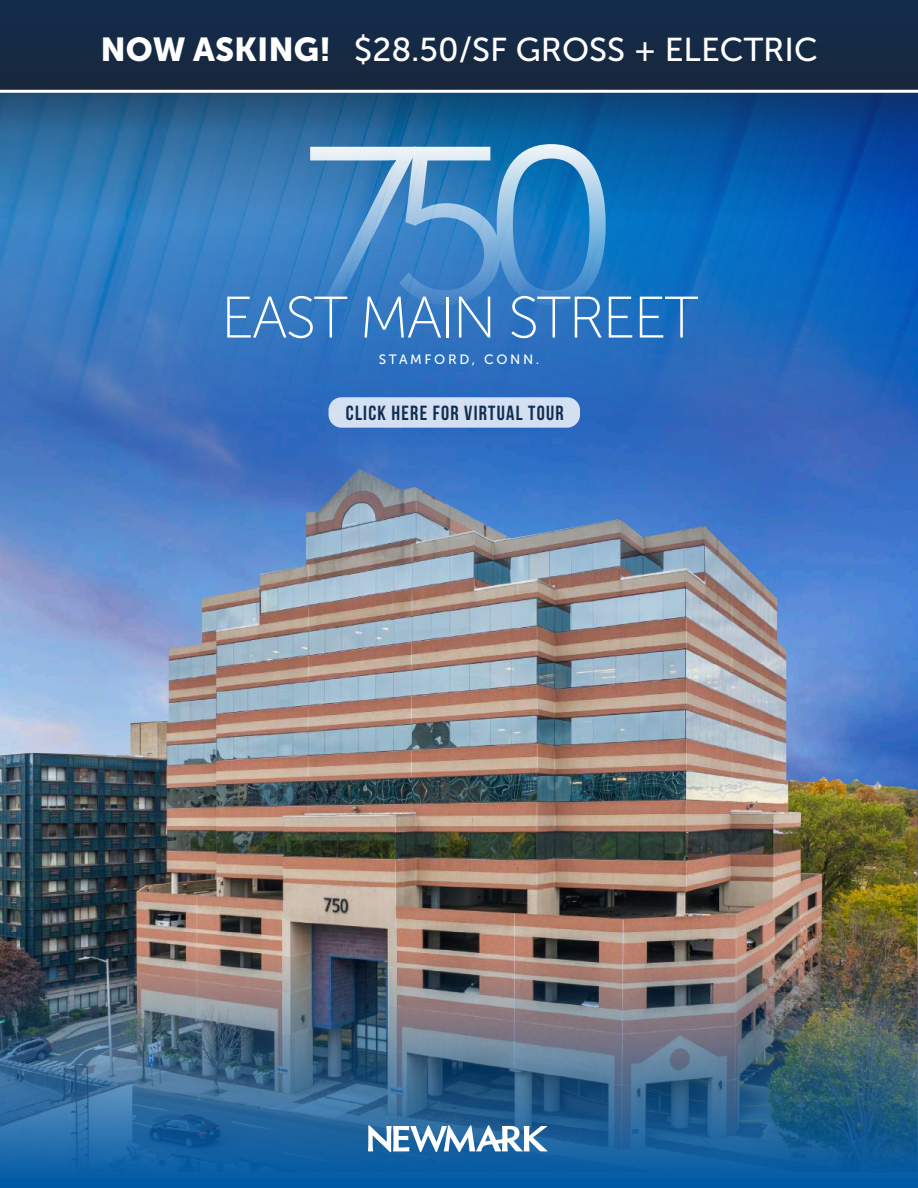
<style>
.page{position:relative;width:918px;height:1188px;background:#fff}
.page>*{position:absolute;margin:0;border:0;box-sizing:border-box;transform-origin:0 0}
.t1{font:58.5px "Museo Sans 100";letter-spacing:-.04em;color:#fff}
.t2{font:33px "Museo Sans 500";color:#fff}
.t3{font:700 20.4px "Bebas Neue";letter-spacing:.06em;color:#112e52}
.t4{font:13.5px "Museo Sans 500";letter-spacing:.2em;color:#fff}
.s1{font-family:"Museo Sans 900"}
</style>
<div class="page">
<img style="left:0;top:743px;width:918px;height:151px">
<img style="left:0;top:894px;width:918px;height:294px">
<img style="left:0;top:419px;width:918px;height:324px">
<img style="left:0;top:269px;width:918px;height:150px">
<svg style="left:368px;top:1125px;width:180px;height:27px"></svg>
<svg style="left:0;top:0;width:918px;height:269px;background:#194e81"></svg>
<svg style="left:310px;top:144px;width:296px;height:161px;background:#4c8fc9"></svg>
<div style="left:329px;top:397px;width:251px;height:31px;background:#d4e0f1;border-radius:13px"></div>
<hr style="left:0;top:90px;width:918px;height:3px;background:#fff">
<p class="t2" style="left:100px;top:32px;width:719px"><span class="s1">NOW ASKING!</span> $28.50/SF GROSS + ELECTRIC</p>
<h1 class="t1" style="left:221px;top:286px;width:479px">EAST MAIN STREET</h1>
<p class="t4" style="left:379px;top:352px;width:162px">STAMFORD, CONN.</p>
<p class="t3" style="left:346px;top:402px;width:219px">CLICK HERE FOR VIRTUAL TOUR</p>
</div>
